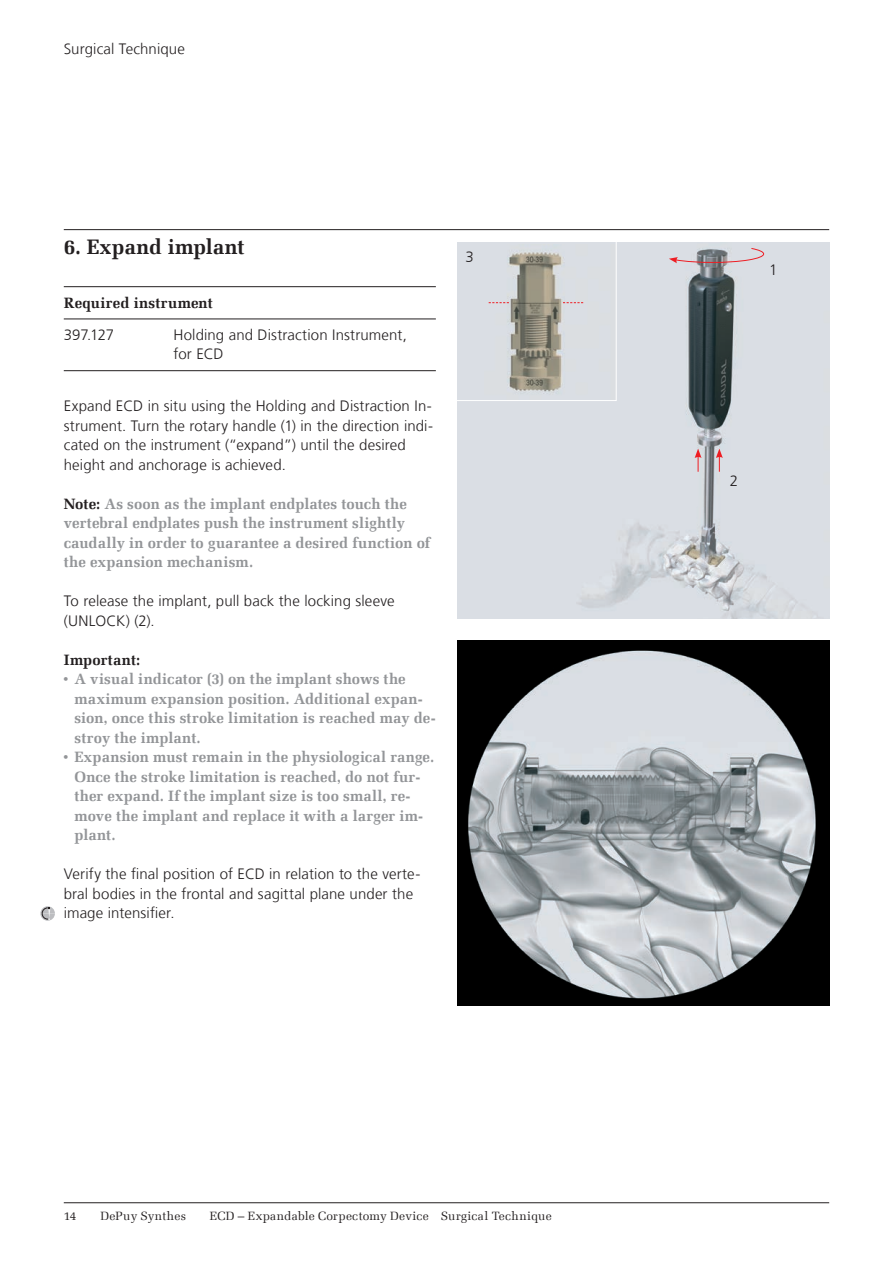
<style>
.page{position:relative;width:893px;height:1263px;background:#fff}
.page>*{position:absolute;margin:0;border:0;box-sizing:border-box;transform-origin:0 0}
._04_Step_number{font:700 21px "Melior Com";letter-spacing:-.005em;color:#231f20}
._11_EN_Call_out{font:700 15px/19.5px "Melior Com";letter-spacing:.005em;color:#939598}
._07_EN_Body_Copy{font:300 15px/19.5px "Frutiger LT Com";letter-spacing:.01em;color:#231f20}
._09_Instrument_rule{font:300 15px/19.5px "Frutiger LT Com";letter-spacing:.01em;color:#231f20}
._09_Instrument_rule-2{font:700 15px "Melior Com";letter-spacing:.02em;color:#231f20}
._11_EN_Call_out-2{font:700 15px "Melior Com";letter-spacing:.005em;color:#231f20}
.t1{font:12px "Melior Com";letter-spacing:.02em;color:#231f20}
.s1{color:#231f20}
.s2{font-family:"Universal Newswith Comm Pi";font-weight:400}
</style>
<div class="page">
<hr style="left:64px;top:229px;width:765px;height:1px;background:#231f20">
<hr style="left:64px;top:1202px;width:765px;height:1px;background:#231f20">
<img style="left:457px;top:640px;width:372px;height:366px">
<img style="left:457px;top:242px;width:372px;height:377px">
<img style="left:484px;top:244px;width:131px;height:155px">
<div style="left:453px;top:240px;width:164px;height:161px;border:1px solid #fff"></div>
<svg style="left:695px;top:449px;width:6px;height:23px"></svg>
<svg style="left:669px;top:248px;width:95px;height:15px"></svg>
<svg style="left:716px;top:448px;width:7px;height:24px"></svg>
<svg style="left:489px;top:302px;width:20px;height:1px"></svg>
<svg style="left:563px;top:302px;width:20px;height:1px"></svg>
<hr style="left:64px;top:286px;width:372px;height:1px;background:#231f20">
<hr style="left:64px;top:319px;width:372px;height:1px;background:#231f20">
<hr style="left:64px;top:370px;width:372px;height:1px;background:#231f20">
<svg style="left:40px;top:906px;width:15px;height:15px"></svg>
<p class="_07_EN_Body_Copy" style="left:64px;top:39px;width:123px">Surgical Technique</p>
<p class="_04_Step_number" style="left:64px;top:234px;width:182px">6. Expand implant</p>
<p class="_09_Instrument_rule-2" style="left:64px;top:293px;width:150px">Required instrument</p>
<p class="_09_Instrument_rule" style="left:64px;top:325px;width:52px">397.127</p>
<p class="_09_Instrument_rule" style="left:173px;top:325px;width:235px">Holding and Distraction Instrument, for ECD</p>
<p class="_07_EN_Body_Copy" style="left:64px;top:396px;width:371px">Expand ECD in situ using the Holding and Distraction In&shy;strument. Turn the rotary handle (1) in the direction indi&shy;cated on the instrument (“expand”) until the desired height and anchorage is achieved.</p>
<p class="_11_EN_Call_out" style="left:64px;top:494px;width:368px"><span class="s1">Note:</span> As soon as the implant endplates touch the vertebral endplates push the instrument slightly caudally in order to guarantee a desired function of the expansion mechanism.</p>
<p class="_07_EN_Body_Copy" style="left:64px;top:591px;width:332px">To release the implant, pull back the locking sleeve</p>
<p class="_07_EN_Body_Copy" style="left:64px;top:611px;width:92px">(UNLOCK) (2).</p>
<p class="_11_EN_Call_out-2" style="left:64px;top:650px;width:78px">Important:</p>
<p class="_11_EN_Call_out" style="left:74px;top:669px;width:363px;text-indent:-11px"><span class="s2">•</span> A visual indicator (3) on the implant shows the maximum expansion position. Additional expan&shy;sion, once this stroke limitation is reached may de&shy;stroy the implant.</p>
<p class="_11_EN_Call_out" style="left:74px;top:747px;width:361px;text-indent:-11px"><span class="s2">•</span> Expansion must remain in the physiological range.<br>Once the stroke limitation is reached, do not fur&shy;ther expand. If the implant size is too small, re&shy;move the implant and replace it with a larger im&shy;plant.</p>
<p class="_07_EN_Body_Copy" style="left:64px;top:864px;width:358px">Verify the fi nal position of ECD in relation to the verte&shy;bral bodies in the frontal and sagittal plane under the image intensifier.</p>
<p class="_07_EN_Body_Copy" style="left:466px;top:247px;width:10px">3</p>
<p class="t1" style="left:64px;top:1209px;width:14px">11</p>
<p class="t1" style="left:101px;top:1209px;width:87px">DePuy Synthes</p>
<p class="t1" style="left:210px;top:1209px;width:343px">ECD – Expandable Corpectomy Device Surgical Technique</p>
<p class="_07_EN_Body_Copy" style="left:769px;top:260px;width:10px">1</p>
<p class="_07_EN_Body_Copy" style="left:730px;top:471px;width:10px">2</p>
</div>
